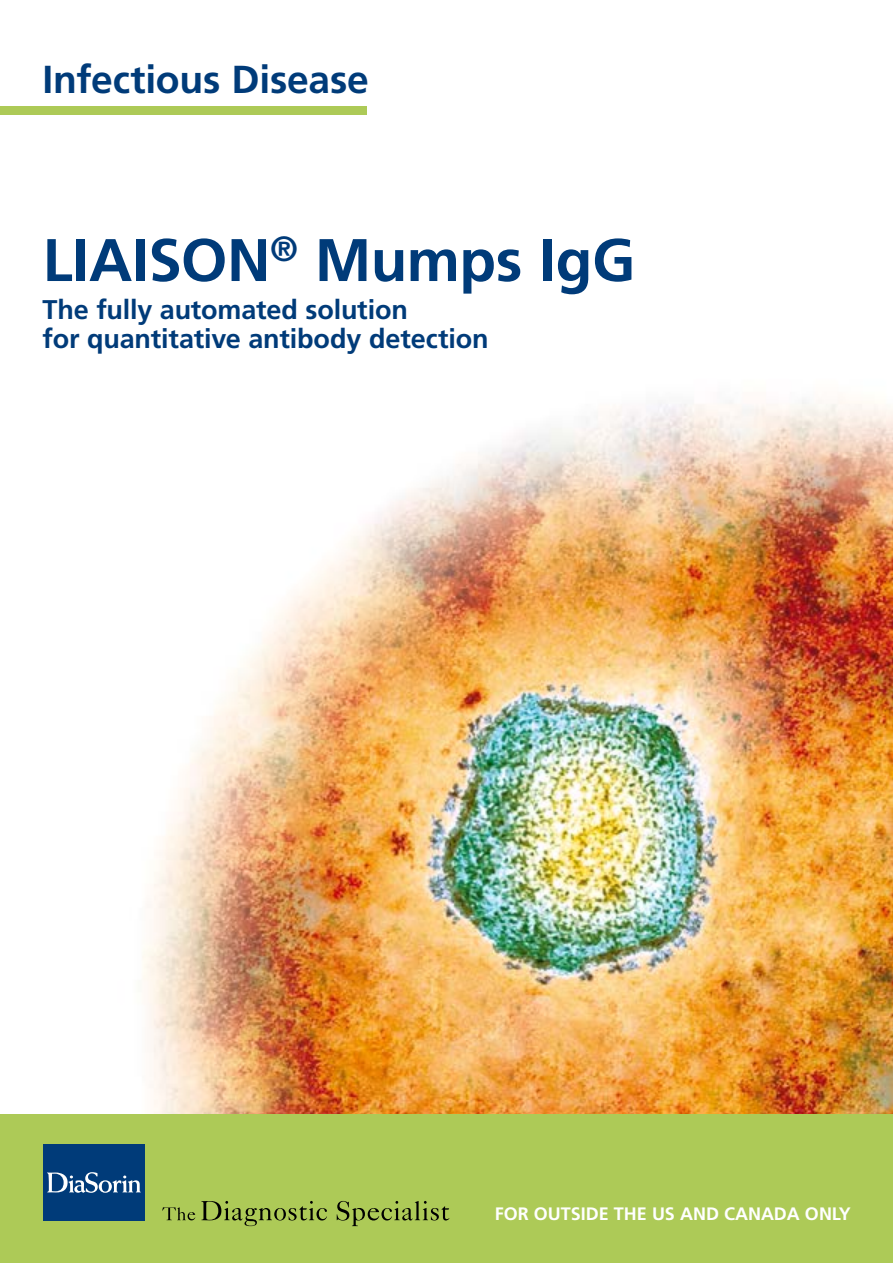
<style>
.page{position:relative;width:893px;height:1263px;background:#fff}
.page>*{position:absolute;margin:0;border:0;box-sizing:border-box;transform-origin:0 0}
.t1{font:700 60px "Frutiger LT Std";letter-spacing:-.005em;color:#003b79}
.t2{font:700 39px "Frutiger LT Std";letter-spacing:-.005em;color:#003b79}
.t3{font:700 27px/28.5px "Frutiger LT Std";letter-spacing:-.005em;color:#003b79}
.t4{font:700 18px "Frutiger LT Std";color:#fff}
</style>
<div class="page">
<img style="left:142px;top:397px;width:751px;height:717px">
<div style="left:0;top:106px;width:367px;height:9px;background:#adca57"></div>
<div style="left:0;top:1114px;width:893px;height:149px;background:#adca57"></div>
<div style="left:43px;top:1145px;width:101px;height:76px;background:#003b79"></div>
<svg style="left:47px;top:1172px;width:94px;height:21px"></svg>
<svg style="left:162px;top:1207px;width:33px;height:13px"></svg>
<svg style="left:201px;top:1201px;width:126px;height:25px"></svg>
<svg style="left:337px;top:1201px;width:113px;height:25px"></svg>
<h2 class="t2" style="left:43px;top:57px;width:328px">Infectious Disease</h2>
<h1 class="t1" style="left:43px;top:225px;width:594px">LIAISON<sup>®</sup> Mumps IgG</h1>
<p class="t3" style="left:43px;top:295px;width:448px">The fully automated solution<br>for quantitative antibody detection</p>
<p class="t4" style="left:495px;top:1203px;width:358px">FOR OUTSIDE THE US AND CANADA ONLY</p>
</div>
